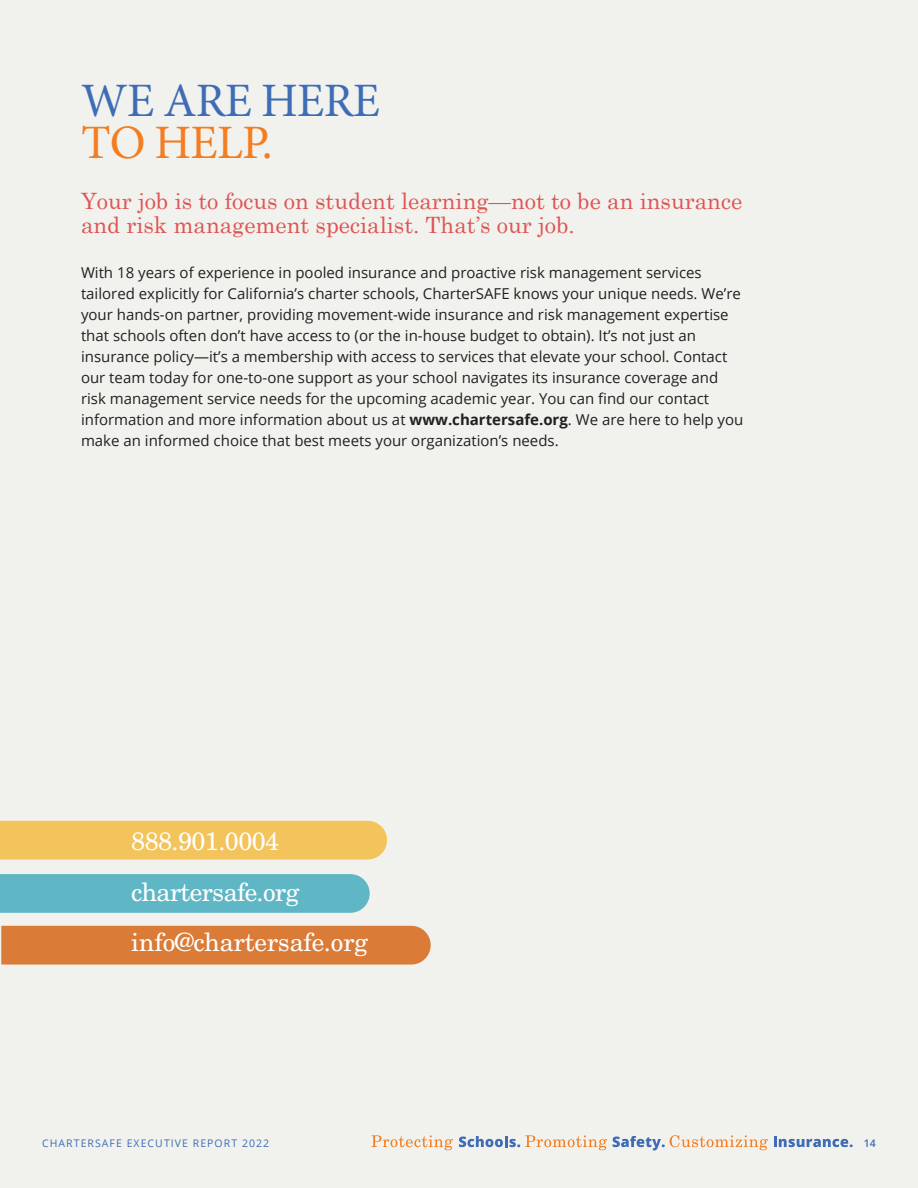
<style>
.page{position:relative;width:918px;height:1188px;background:#f1f2ed}
.page>*{position:absolute;margin:0;border:0;box-sizing:border-box;transform-origin:0 0}
.t1{font:48px "Minion Pro";letter-spacing:-.015em;color:#3e6db5}
.t2{font:48px "Minion Pro";letter-spacing:-.015em;color:#f47d21}
.t3{font:25.2px/50.4px "New Century Schlbk";letter-spacing:-.02em;color:#fff}
.t4{font:22.5px/24px "Century Schoolbook";color:#df5454}
.t5{font:15px/21px "Open Sans";color:#231f20}
.t6{font:10.5px "Open Sans";letter-spacing:.1em;color:#3e6db5}
.t7{font:600 10.5px "Open Sans";color:#3e6db5}
.s1{font-weight:700}
</style>
<div class="page">
<svg style="left:372px;top:1135px;width:81px;height:15px"></svg>
<svg style="left:459px;top:1135px;width:148px;height:15px"></svg>
<svg style="left:613px;top:1135px;width:155px;height:15px"></svg>
<svg style="left:774px;top:1137px;width:79px;height:10px"></svg>
<div style="left:0;top:821px;width:387px;height:39px;background:#f3c45c"></div>
<div style="left:1px;top:926px;width:430px;height:39px;background:#da7b37"></div>
<div style="left:0;top:874px;width:370px;height:39px;background:#5fb7c6"></div>
<h1 class="t1" style="left:81px;top:72px;width:300px">WE ARE HERE</h1>
<h1 class="t2" style="left:81px;top:114px;width:193px">TO HELP.</h1>
<h3 class="t4" style="left:81px;top:187px;width:663px">Your job is to focus on student learning—not to be an insurance and risk management specialist. That’s our job.</h3>
<p class="t5" style="left:81px;top:262px;width:664px">With 18 years of experience in pooled insurance and proactive risk management services tailored explicitly for California’s charter schools, CharterSAFE knows your unique needs. We’re your hands-on partner, providing movement-wide insurance and risk management expertise that schools often don’t have access to (or the in-house budget to obtain). It’s not just an insurance policy—it’s a membership with access to services that elevate your school. Contact our team today for one-to-one support as your school navigates its insurance coverage and risk management service needs for the upcoming academic year. You can find our contact information and more information about us at <span class="s1">www.chartersafe.org</span>. We are here to help you make an informed choice that best meets your organization’s needs.</p>
<h2 class="t3" style="left:131px;top:816px;width:238px">888.901.0004 chartersafe.org info@chartersafe.org</h2>
<p class="t6" style="left:42px;top:1136px;width:229px">CHARTERSAFE EXECUTIVE REPORT 2022</p>
<p class="t7" style="left:864px;top:1136px;width:13px">14</p>
</div>
